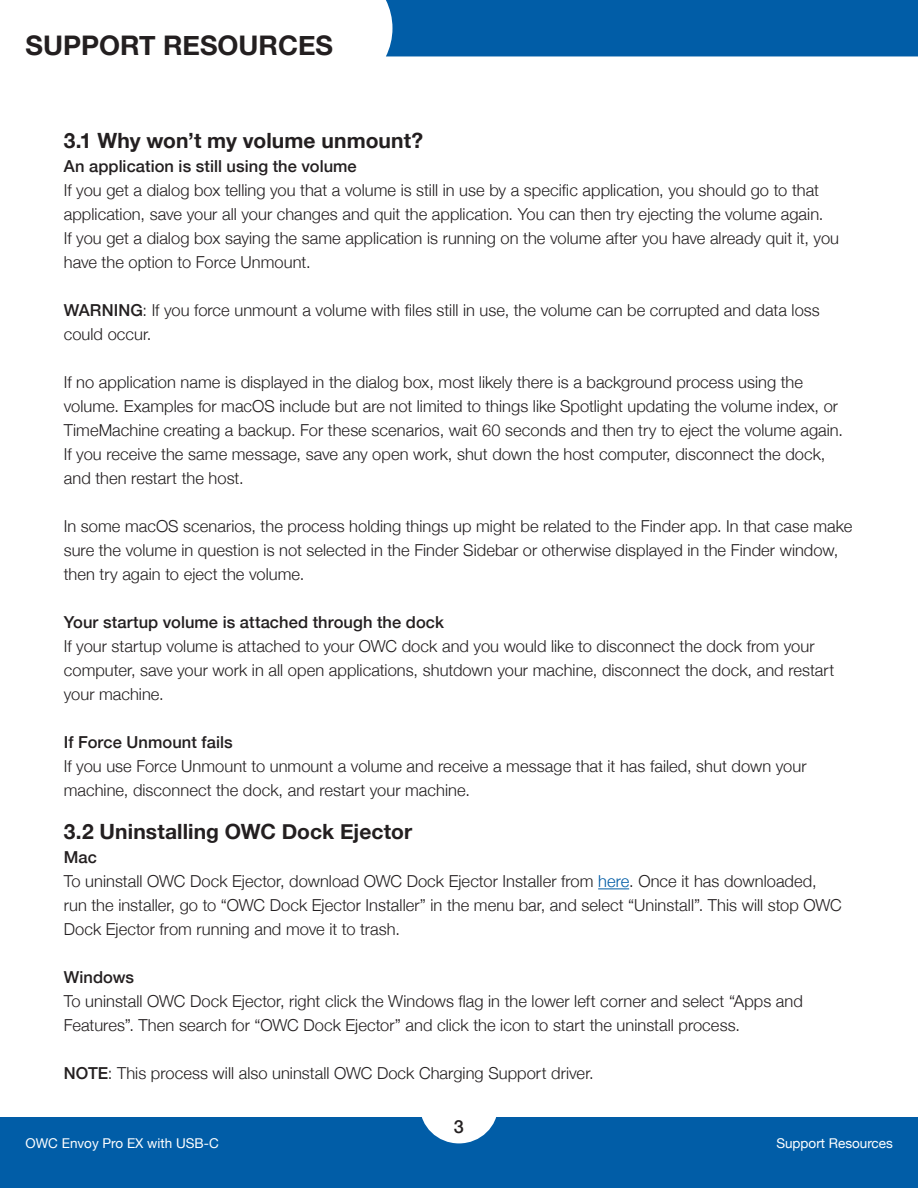
<style>
.page{position:relative;width:918px;height:1188px;background:#fff}
.page>*{position:absolute;margin:0;border:0;box-sizing:border-box;transform-origin:0 0}
.Section_Header{font:700 27px "Helvetica Neue";color:#231f20}
.t1{font:700 21px "Helvetica Neue";letter-spacing:.005em;color:#231f20}
.t2{font:500 18px "Helvetica Neue";color:#231f20}
.Subhead_Paragraph{font:300 16.5px/24px "Helvetica Neue";letter-spacing:.005em;color:#231f20}
.Subhead_Paragraph-2{font:500 16.5px "Helvetica Neue";letter-spacing:.005em;color:#231f20}
.t3{font:13.5px "Helvetica Neue";color:#fff}
.s1{font-weight:500}
.s2{color:#015ca6}
</style>
<div class="page">
<div style="left:0;top:1118px;width:918px;height:70px;background:#015da7"></div>
<div style="left:420px;top:1068px;width:78px;height:75px;background:#fff;border-radius:50%"></div>
<div style="left:386px;top:0;width:532px;height:56px;background:#015da7"></div>
<hr style="left:598px;top:888px;width:31px;height:1px;background:#015ca6">
<p class="Section_Header" style="left:26px;top:24px;width:309px">SUPPORT RESOURCES</p>
<p class="t1" style="left:64px;top:124px;width:361px">3.1 Why won’t my volume unmount?</p>
<p class="Subhead_Paragraph-2" style="left:64px;top:153px;width:295px">An application is still using the volume</p>
<p class="Subhead_Paragraph" style="left:64px;top:177px;width:761px">If you get a dialog box telling you that a volume is still in use by a specific application, you should go to that application, save your all your changes and quit the application. You can then try ejecting the volume again.</p>
<p class="Subhead_Paragraph" style="left:64px;top:225px;width:777px">If you get a dialog box saying the same application is running on the volume after you have already quit it, you have the option to Force Unmount.</p>
<p class="Subhead_Paragraph" style="left:64px;top:297px;width:758px"><span class="s1">WARNING</span>: If you force unmount a volume with files still in use, the volume can be corrupted and data loss</p>
<p class="Subhead_Paragraph" style="left:64px;top:321px;width:89px">could occur.</p>
<p class="Subhead_Paragraph" style="left:64px;top:369px;width:781px">If no application name is displayed in the dialog box, most likely there is a background process using the volume. Examples for macOS include but are not limited to things like Spotlight updating the volume index, or TimeMachine creating a backup. For these scenarios, wait 60 seconds and then try to eject the volume again.<br>If you receive the same message, save any open work, shut down the host computer, disconnect the dock, and then restart the host.</p>
<p class="Subhead_Paragraph" style="left:64px;top:513px;width:790px">In some macOS scenarios, the process holding things up might be related to the Finder app. In that case make sure the volume in question is not selected in the Finder Sidebar or otherwise displayed in the Finder window, then try again to eject the volume.</p>
<p class="Subhead_Paragraph-2" style="left:64px;top:609px;width:382px">Your startup volume is attached through the dock</p>
<p class="Subhead_Paragraph" style="left:64px;top:633px;width:772px">If your startup volume is attached to your OWC dock and you would like to disconnect the dock from your computer, save your work in all open applications, shutdown your machine, disconnect the dock, and restart your machine.</p>
<p class="Subhead_Paragraph-2" style="left:64px;top:729px;width:170px">If Force Unmount fails</p>
<p class="Subhead_Paragraph" style="left:64px;top:753px;width:744px">If you use Force Unmount to unmount a volume and receive a message that it has failed, shut down your machine, disconnect the dock, and restart your machine.</p>
<p class="t1" style="left:64px;top:815px;width:350px">3.2 Uninstalling OWC Dock Ejector</p>
<p class="Subhead_Paragraph-2" style="left:64px;top:844px;width:35px">Mac</p>
<p class="Subhead_Paragraph" style="left:64px;top:868px;width:780px">To uninstall OWC Dock Ejector, download OWC Dock Ejector Installer from <span class="s2">here</span>. Once it has downloaded, run the installer, go to “OWC Dock Ejector Installer” in the menu bar, and select “Uninstall”. This will stop OWC<br>Dock Ejector from running and move it to trash.</p>
<p class="Subhead_Paragraph-2" style="left:64px;top:964px;width:72px">Windows</p>
<p class="Subhead_Paragraph" style="left:64px;top:988px;width:741px">To uninstall OWC Dock Ejector, right click the Windows flag in the lower left corner and select “Apps and<br>Features”. Then search for “OWC Dock Ejector” and click the icon to start the uninstall process.</p>
<p class="Subhead_Paragraph" style="left:64px;top:1060px;width:532px"><span class="s1">NOTE</span>: This process will also uninstall OWC Dock Charging Support driver.</p>
<p class="t2" style="left:454px;top:1112px;width:12px">3</p>
<p class="t3" style="left:26px;top:1134px;width:195px">OWC Envoy Pro EX with USB-C</p>
<p class="t3" style="left:776px;top:1134px;width:118px">Support Resources</p>
</div>
